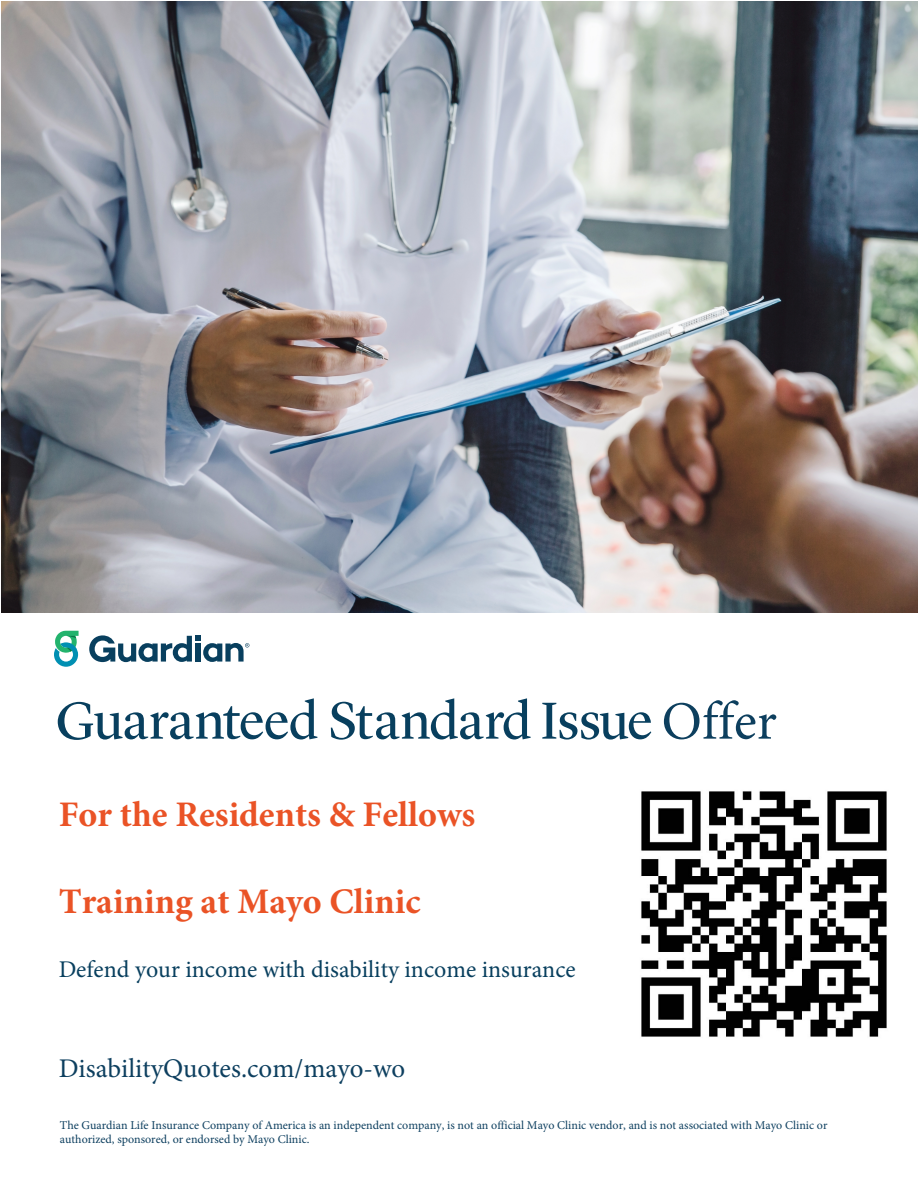
<style>
.page{position:relative;width:918px;height:1188px;background:#fff}
.page>*{position:absolute;margin:0;border:0;box-sizing:border-box;transform-origin:0 0}
.Header_2{font:54px "Lyon Display";letter-spacing:-.015em;color:#083f5e}
.t1{font:700 36px "Minion Pro";color:#ea5326}
.t2{font:27px "Minion Pro";color:#0d3f5f}
.t3{font:24px "Minion Pro";color:#083f5e}
.t4{font:12px/14.4px "Minion Pro";color:#0d3f5f}
.s1{font-family:"Minion Pro";color:#0d3f5e}
</style>
<div class="page">
<img style="left:1px;top:1px;width:917px;height:612px">
<svg style="left:54px;top:631px;width:25px;height:36px"></svg>
<svg style="left:89px;top:635px;width:160px;height:27px"></svg>
<img style="left:641px;top:791px;width:246px;height:246px">
<p class="Header_2" style="left:55px;top:680px;width:723px">Guaranteed Standard Issue <span class="s1">Offer</span></p>
<h2 class="t1" style="left:59px;top:789px;width:418px">For the Residents &amp; Fellows</h2>
<h2 class="t1" style="left:59px;top:876px;width:364px">Training at Mayo Clinic</h2>
<h3 class="t3" style="left:59px;top:953px;width:519px">Defend your income with disability income insurance</h3>
<h3 class="t2" style="left:59px;top:1050px;width:348px">DisabilityQuotes.com/mayo-wo</h3>
<p class="t4" style="left:60px;top:1118px;width:769px">The Guardian Life Insurance Company of America is an independent company, is not an official Mayo Clinic vendor, and is not associated with Mayo Clinic or authorized, sponsored, or endorsed by Mayo Clinic.</p>
</div>
